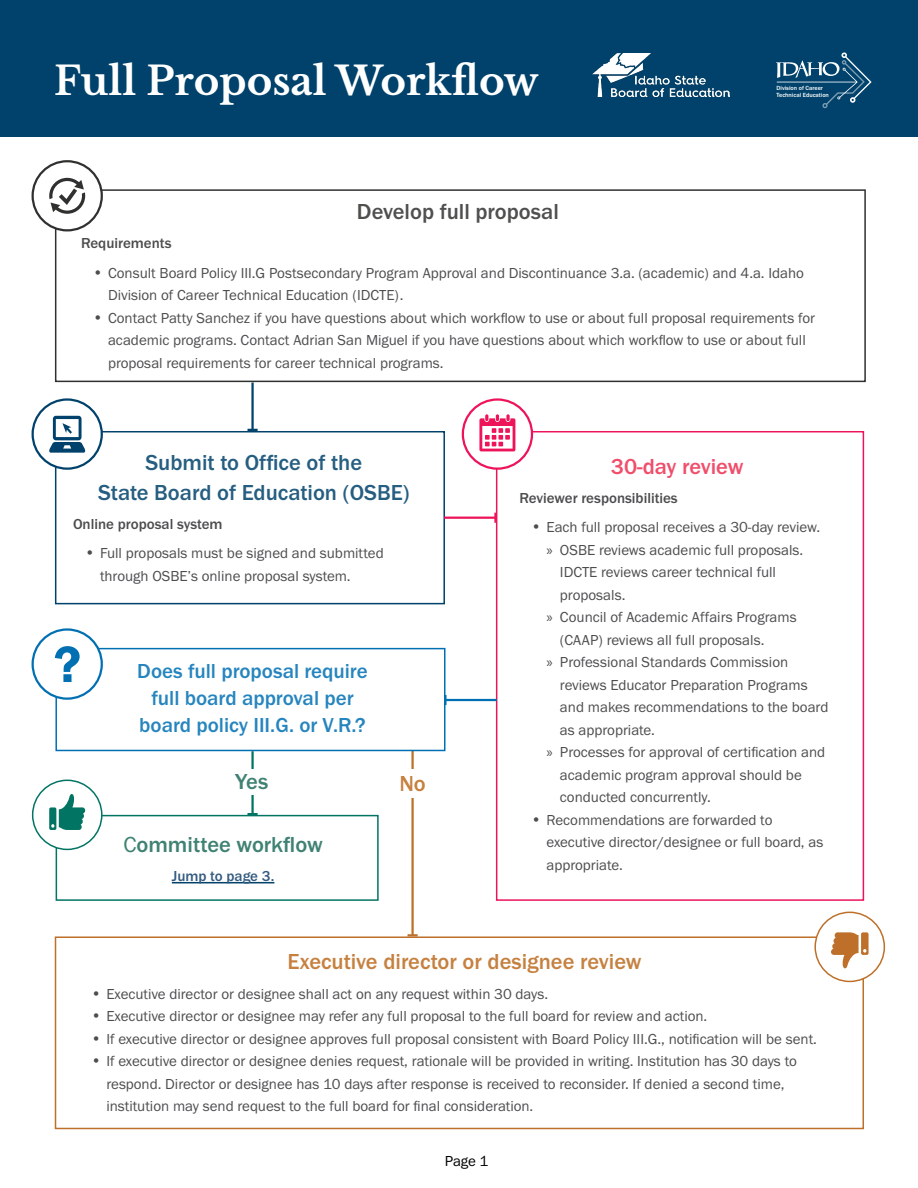
<style>
.page{position:relative;width:918px;height:1188px;background:#fff}
.page>*{position:absolute;margin:0;border:0;box-sizing:border-box;transform-origin:0 0}
.t1{font:700 39px "Libre Baskerville";color:#fff}
.t2{font:500 22.5px/30px "Franklin Gothic URW";color:#265e81;text-align:center}
.t3{font:500 22.5px "Franklin Gothic URW";color:#c68140}
.t4{font:500 22.5px "Franklin Gothic URW";color:#3f8273}
.t5{font:500 22.5px "Franklin Gothic URW";color:#4f4f4e}
.t6{font:500 22.5px "Franklin Gothic URW";letter-spacing:-.005em;color:#f04e6b}
.t7{font:500 21px/27px "Franklin Gothic URW";color:#2685be;text-align:center}
.t8{font:15px/22.5px "Franklin Gothic URW Boo";color:#4d4d4f}
.t9{font:500 15px "Franklin Gothic URW";color:#4d4d4f}
.t10{font:500 15px "Franklin Gothic URW";letter-spacing:-.005em;color:#345b80}
.t11{font:15px "Franklin Gothic URW Boo";color:#000}
.t12{font:500 6.15px/6.8px "Franklin Gothic URW";color:#fff}
.s1{font-family:"Franklin Gothic URW Boo";font-weight:400}
.s2{font-family:"Myriad Pro"}
</style>
<div class="page">
<div style="left:0;top:0;width:918px;height:136px;background:#00426b"></div>
<hr style="left:172px;top:882px;width:102px;height:1px;background:#00426b">
<div style="left:55px;top:189px;width:811px;height:193px;border:2px solid #30302f"></div>
<div style="left:55px;top:431px;width:390px;height:173px;border:2px solid #00426b"></div>
<div style="left:496px;top:431px;width:368px;height:470px;border:2px solid #ed145a"></div>
<div style="left:56px;top:815px;width:323px;height:86px;border:2px solid #027463"></div>
<div style="left:55px;top:936px;width:809px;height:193px;border:2px solid #be702a"></div>
<div style="left:33px;top:161px;width:69px;height:69px;background:#fff;border-radius:50%"></div>
<div style="left:32px;top:160px;width:71px;height:71px;border:2px solid #30302f;border-radius:50%"></div>
<svg style="left:49px;top:178px;width:36px;height:36px"></svg>
<div style="left:463px;top:400px;width:69px;height:69px;background:#fff;border-radius:50%"></div>
<div style="left:462px;top:398px;width:71px;height:72px;border:2px solid #ed145a;border-radius:50%"></div>
<svg style="left:479px;top:414px;width:36px;height:37px"></svg>
<div style="left:33px;top:400px;width:69px;height:69px;background:#fff;border-radius:50%"></div>
<div style="left:32px;top:398px;width:71px;height:72px;border:2px solid #00426b;border-radius:50%"></div>
<svg style="left:49px;top:416px;width:36px;height:37px"></svg>
<div style="left:33px;top:780px;width:69px;height:69px;background:#fff;border-radius:50%"></div>
<div style="left:32px;top:780px;width:71px;height:70px;border:2px solid #027463;border-radius:50%"></div>
<svg style="left:49px;top:794px;width:36px;height:36px"></svg>
<div style="left:815px;top:912px;width:69px;height:69px;background:#fff;border-radius:50%"></div>
<div style="left:814px;top:912px;width:71px;height:70px;border:2px solid #be702a;border-radius:50%"></div>
<svg style="left:831px;top:932px;width:38px;height:36px"></svg>
<hr style="left:251px;top:382px;width:3px;height:48px;background:#00426b">
<svg style="left:248px;top:429px;width:10px;height:2px"></svg>
<hr style="left:444px;top:517px;width:52px;height:2px;background:#ed145a">
<svg style="left:494px;top:513px;width:3px;height:10px"></svg>
<hr style="left:251px;top:751px;width:3px;height:63px;background:#027463">
<svg style="left:248px;top:813px;width:10px;height:2px"></svg>
<hr style="left:411px;top:751px;width:3px;height:184px;background:#be702a">
<svg style="left:408px;top:934px;width:10px;height:2px"></svg>
<div style="left:55px;top:648px;width:391px;height:103px;border:2px solid #0070b3"></div>
<div style="left:33px;top:630px;width:69px;height:69px;background:#fff;border-radius:50%"></div>
<div style="left:32px;top:628px;width:71px;height:72px;border:2px solid #0070b3;border-radius:50%"></div>
<svg style="left:55px;top:646px;width:25px;height:36px"></svg>
<svg style="left:776px;top:53px;width:96px;height:55px"></svg>
<hr style="left:445px;top:699px;width:52px;height:2px;background:#0070b3">
<svg style="left:444px;top:695px;width:3px;height:10px"></svg>
<div style="left:204px;top:769px;width:96px;height:25px;background:#fff"></div>
<div style="left:388px;top:769px;width:49px;height:29px;background:#fff"></div>
<h1 class="t1" style="left:54px;top:57px;width:486px">Full Proposal Workflow</h1>
<h1 class="t1" style="left:147px;top:57px;width:29px">p</h1>
<h1 class="t1" style="left:335px;top:57px;width:194px">workflow</h1>
<h2 class="t5" style="left:357px;top:198px;width:203px">Develop full proposal</h2>
<p class="t12" style="left:776px;top:84px;width:54px">Division of Career<br>Technical Education</p>
<p class="t9" style="left:81px;top:234px;width:92px">Requirements</p>
<p class="t8" style="left:108px;top:261px;width:709px">Consult Board Policy III.G Postsecondary Program Approval and Discontinuance 3.a. (academic) and 4.a. Idaho Division of Career Technical Education (IDCTE).<br>Contact Patty Sanchez if you have questions about which workflow to use or about full proposal requirements for academic programs. Contact Adrian San Miguel if you have questions about which workflow to use or about full proposal requirements for career technical programs.</p>
<h2 class="t2" style="left:98px;top:447px;width:313px">Submit to Office of the<br>State Board of Education (OSBE)</h2>
<p class="t9" style="left:73px;top:515px;width:151px">Online proposal system</p>
<p class="t8" style="left:100px;top:542px;width:285px">Full proposals must be signed and submitted through OSBE’s online proposal system.</p>
<h3 class="t7" style="left:137px;top:657px;width:232px">Does full proposal require full board approval per board policy III.G. or V.R.?</h3>
<h2 class="t4" style="left:235px;top:768px;width:35px">Yes</h2>
<h2 class="t3" style="left:399px;top:769px;width:28px">No</h2>
<h2 class="t4" style="left:123px;top:830px;width:201px"><span class="s1">C</span>ommittee workflow</h2>
<p class="t10" style="left:172px;top:867px;width:104px">Jump to page 3.</p>
<h2 class="t6" style="left:611px;top:452px;width:134px">30-day review</h2>
<p class="t9" style="left:519px;top:489px;width:160px">Reviewer responsibilities</p>
<p class="t8" style="left:546px;top:516px;width:275px">Each full proposal receives a 30-day review.</p>
<p class="t8" style="left:546px;top:538px;width:258px"><span class="s2">»</span> OSBE reviews academic full proposals.</p>
<p class="t8" style="left:560px;top:561px;width:218px">IDCTE reviews career technical full</p>
<p class="t8" style="left:560px;top:583px;width:67px">proposals.</p>
<p class="t8" style="left:546px;top:606px;width:252px"><span class="s2">»</span> Council of Academic Affairs Programs</p>
<p class="t8" style="left:560px;top:628px;width:206px">(CAAP) reviews all full proposals.</p>
<p class="t8" style="left:546px;top:651px;width:243px"><span class="s2">»</span> Professional Standards Commission</p>
<p class="t8" style="left:560px;top:673px;width:249px">reviews Educator Preparation Programs</p>
<p class="t8" style="left:560px;top:696px;width:270px">and makes recommendations to the board</p>
<p class="t8" style="left:560px;top:718px;width:96px">as appropriate.</p>
<p class="t8" style="left:546px;top:741px;width:280px"><span class="s2">»</span> Processes for approval of certification and</p>
<p class="t8" style="left:560px;top:763px;width:243px">academic program approval should be</p>
<p class="t8" style="left:560px;top:786px;width:152px">conducted concurrently.</p>
<p class="t8" style="left:546px;top:808px;width:228px">Recommendations are forwarded to</p>
<p class="t8" style="left:546px;top:831px;width:278px">executive director/designee or full board, as</p>
<p class="t8" style="left:546px;top:853px;width:78px">appropriate.</p>
<h2 class="t3" style="left:288px;top:948px;width:355px">Executive director or designee review</h2>
<p class="t8" style="left:106px;top:982px;width:712px">Executive director or designee shall act on any request within 30 days.<br>Executive director or designee may refer any full proposal to the full board for review and action.<br>If executive director or designee approves full proposal consistent with Board Policy III.G., notification will be sent.<br>If executive director or designee denies request, rationale will be provided in writing. Institution has 30 days to respond. Director or designee has 10 days after response is received to reconsider. If denied a second time, institution may send request to the full board for final consideration.</p>
<p class="t11" style="left:445px;top:1151px;width:45px">Page 1</p>
</div>
